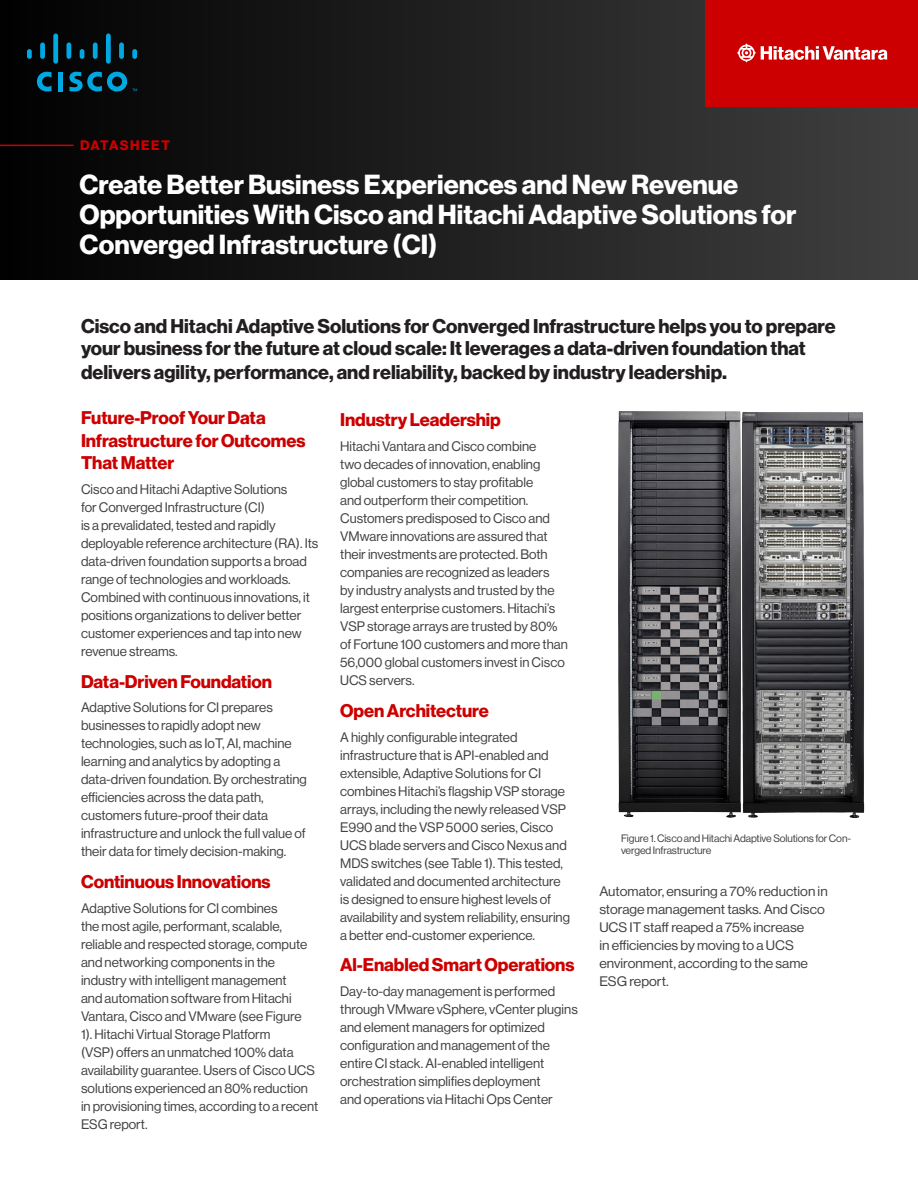
<style>
.page{position:relative;width:918px;height:1188px;background:#fff}
.page>*{position:absolute;margin:0;border:0;box-sizing:border-box;transform-origin:0 0}
.Main_Title_White{font:27px/30px "N Haas Grotesk DS Pro 75 Bd";color:#fff}
.Lead_Paragraph_15_18{font:19.5px/23.2px "N Haas Grotesk DS Pro 75 Bd";color:#231f20}
.Primary-Subhead-Red{font:18px/22.5px "N Haas Grotesk DS Pro 75 Bd";letter-spacing:-.005em;color:#c00}
.Body{font:13.5px/18px "N Haas Grotesk DS Pro 55 Rg";color:#414141}
.Body-2{font:13.5px/18px "N Haas Grotesk DS Pro 55 Rg";color:#414141;scale:1.04 1}
.t1{font:13.5px "N Haas Grotesk DS Pro 75 Bd";letter-spacing:.11em;color:#c00}
.t2{font:10.5px/12px "N Haas Grotesk DS Pro 55 Rg";letter-spacing:-.01em;color:#414141}
.s1{font-size:21px}
</style>
<div class="page">
<div style="left:0;top:0;width:918px;height:279px;background:linear-gradient(to right,#000101,#41403f)"></div>
<hr style="left:0;top:145px;width:74px;height:1px;background:#c00">
<div style="left:706px;top:0;width:212px;height:106px;background:#c00"></div>
<svg style="left:736px;top:43px;width:151px;height:20px"></svg>
<div style="left:58px;top:72px;width:5px;height:19px;background:#00a8e1"></div>
<svg style="left:37px;top:72px;width:15px;height:19px"></svg>
<div style="left:27px;top:49px;width:5px;height:10px;background:#00a8e1;border-radius:2px"></div>
<div style="left:40px;top:42px;width:5px;height:17px;background:#00a8e1;border-radius:2px"></div>
<div style="left:53px;top:33px;width:5px;height:31px;background:#00a8e1;border-radius:2px"></div>
<div style="left:66px;top:42px;width:5px;height:17px;background:#00a8e1;border-radius:2px"></div>
<hr style="left:80px;top:49px;width:4px;height:10px;background:#00a8e1;border-radius:2px">
<div style="left:93px;top:42px;width:5px;height:17px;background:#00a8e1;border-radius:2px"></div>
<div style="left:106px;top:33px;width:5px;height:31px;background:#00a8e1;border-radius:2px"></div>
<div style="left:119px;top:42px;width:5px;height:17px;background:#00a8e1;border-radius:2px"></div>
<div style="left:132px;top:49px;width:5px;height:10px;background:#00a8e1;border-radius:2px"></div>
<svg style="left:69px;top:72px;width:68px;height:19px"></svg>
<img style="left:618px;top:411px;width:247px;height:408px">
<p class="t1" style="left:80px;top:137px;width:91px">DATASHEET</p>
<p class="Main_Title_White" style="left:80px;top:169px;width:719px">Create Better Business Experiences and New Revenue<br>Opportunities With Cisco and Hitachi Adaptive Solutions for<br>Converged Infrastructure (CI)</p>
<p class="Lead_Paragraph_15_18" style="left:81px;top:315px;width:756px">Cisco and Hitachi Adaptive Solutions for Converged Infrastructure helps you to prepare your business for the future at cloud scale: It leverages a data-driven foundation that delivers agility, performance, and reliability, backed by industry leadership<span class="s1">.</span></p>
<p class="Primary-Subhead-Red" style="left:81px;top:407px;width:226px">Future-Proof Your Data<br>Infrastructure for Outcomes<br>That Matter</p>
<p class="Body" style="left:81px;top:480px;width:239px">Cisco and Hitachi Adaptive Solutions<br>for Converged Infrastructure (CI)<br>is a prevalidated, tested and rapidly deployable reference architecture (RA). Its data-driven foundation supports a broad range of technologies and workloads.<br>Combined with continuous innovations, it positions organizations to deliver better customer experiences and tap into new revenue streams.</p>
<p class="Primary-Subhead-Red" style="left:81px;top:670px;width:193px">Data-Driven Foundation</p>
<p class="Body" style="left:81px;top:699px;width:227px">Adaptive Solutions for CI prepares businesses to rapidly adopt new technologies, such as IoT, AI, machine learning and analytics by adopting a data-driven foundation. By orchestrating efficiencies across the data path, customers future-proof their data infrastructure and unlock the full value of their data for timely decision-making.</p>
<p class="Primary-Subhead-Red" style="left:81px;top:871px;width:191px">Continuous Innovations</p>
<p class="Body" style="left:81px;top:899px;width:239px">Adaptive Solutions for CI combines<br>the most agile, performant, scalable, reliable and respected storage, compute and networking components in the industry with intelligent management<br>and automation software from Hitachi Vantara, Cisco and VMware (see Figure<br>1). Hitachi Virtual Storage Platform<br>(VSP) offers an unmatched 100% data availability guarantee. Users of Cisco UCS solutions experienced an 80% reduction in provisioning times, according to a recent ESG report.</p>
<p class="Primary-Subhead-Red" style="left:340px;top:409px;width:162px">Industry Leadership</p>
<p class="Body" style="left:340px;top:438px;width:229px">Hitachi Vantara and Cisco combine<br>two decades of innovation, enabling global customers to stay profitable<br>and outperform their competition.<br>Customers predisposed to Cisco and VMware innovations are assured that their investments are protected. Both companies are recognized as leaders<br>by industry analysts and trusted by the largest enterprise customers. Hitachi’s VSP storage arrays are trusted by 80% of Fortune 100 customers and more than 56,000 global customers invest in Cisco UCS servers.</p>
<p class="Primary-Subhead-Red" style="left:340px;top:700px;width:150px">Open Architecture</p>
<p class="Body" style="left:340px;top:728px;width:231px">A highly configurable integrated infrastructure that is API-enabled and extensible, Adaptive Solutions for CI combines Hitachi’s flagship VSP storage arrays, including the newly released VSP E990 and the VSP 5000 series, Cisco UCS blade servers and Cisco Nexus and MDS switches (see Table 1). This tested, validated and documented architecture is designed to ensure highest levels of availability and system reliability, ensuring a better end-customer experience.</p>
<p class="Primary-Subhead-Red" style="left:340px;top:954px;width:236px">Al-Enabled Smart Operations</p>
<p class="Body" style="left:340px;top:982px;width:239px">Day-to-day management is performed through VMware vSphere, vCenter plugins and element managers for optimized configuration and management of the entire CI stack. AI-enabled intelligent orchestration simplifies deployment<br>and operations via Hitachi Ops Center</p>
<p class="t2" style="left:621px;top:832px;width:232px">Figure 1. Cisco and Hitachi Adaptive Solutions for Con&shy;verged Infrastructure</p>
<p class="Body-2" style="left:599px;top:882px;width:221px">Automator, ensuring a 70% reduction in storage management tasks. And Cisco<br>UCS IT staff reaped a 75% increase<br>in efficiencies by moving to a UCS environment, according to the same<br>ESG report.</p>
</div>
